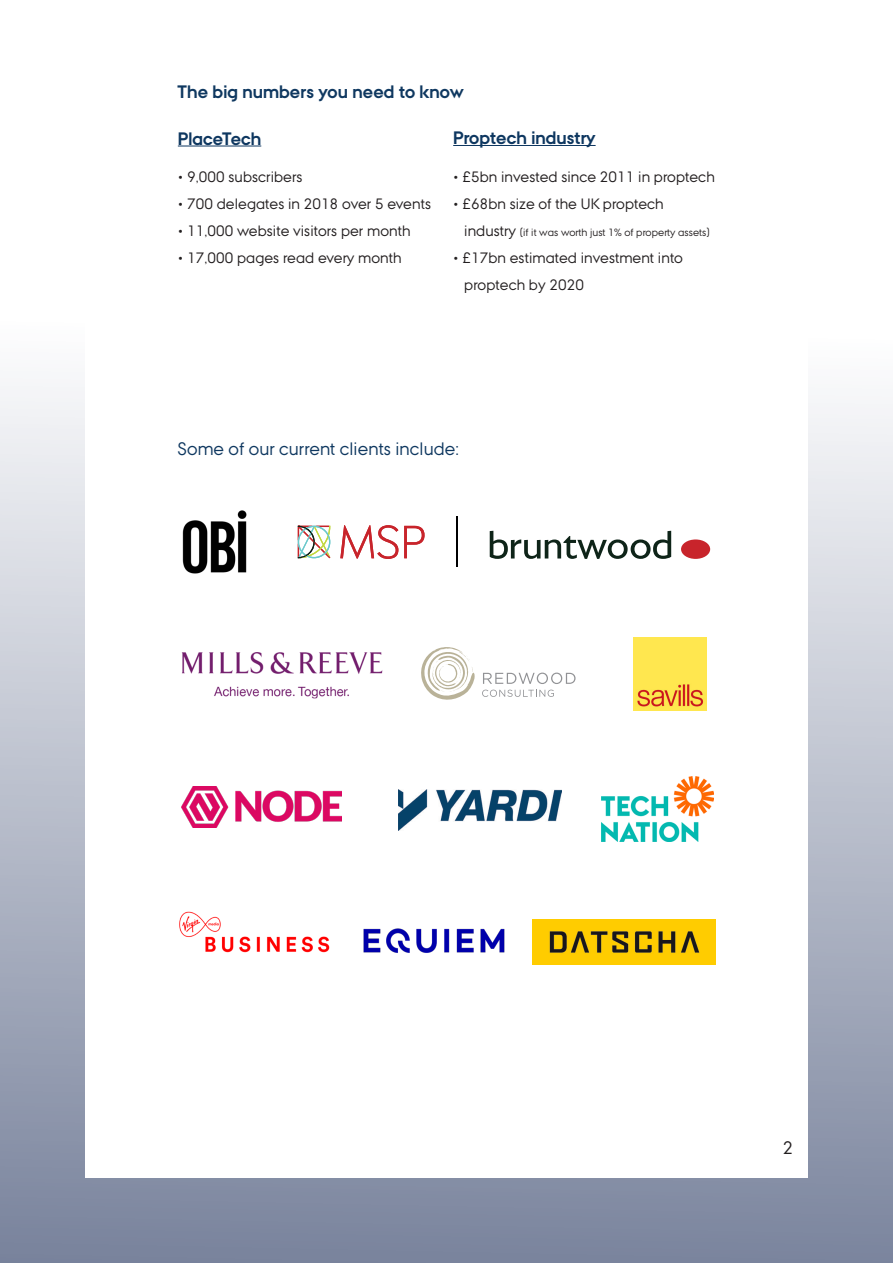
<style>
.page{position:relative;width:893px;height:1263px;background:#fff}
.page>*{position:absolute;margin:0;border:0;box-sizing:border-box;transform-origin:0 0}
.t1{font:18px "AU Passata";letter-spacing:.005em;color:#0f3860}
.t2{font:700 18px "AU Passata";letter-spacing:.005em;color:#0f3860}
.t3{font:700 18px "AU Passata";letter-spacing:.005em;color:#0e3760}
.t4{font:18px "AU Passata";color:#231f20}
.t5{font:15px/27px "AU Passata";letter-spacing:.005em;color:#231f20}
.t6{font:10.5px "AU Passata";letter-spacing:.005em;color:#231f20}
.s1{font-size:15px}
</style>
<div class="page">
<div style="left:0;top:0;width:893px;height:1263px;background:linear-gradient(to bottom,#fff,#828ba3)"></div>
<div style="left:85px;top:85px;width:723px;height:1093px;background:#fff"></div>
<hr style="left:178px;top:146px;width:83px;height:1px;background:#0e3760">
<hr style="left:453px;top:145px;width:143px;height:1px;background:#0e3760">
<svg style="left:404px;top:526px;width:20px;height:32px"></svg>
<svg style="left:340px;top:525px;width:58px;height:34px"></svg>
<svg style="left:298px;top:526px;width:32px;height:32px"></svg>
<hr style="left:456px;top:517px;width:2px;height:50px;background:#000001">
<div style="left:681px;top:539px;width:29px;height:20px;background:#c8242b;border-radius:50%"></div>
<svg style="left:490px;top:531px;width:181px;height:28px"></svg>
<svg style="left:483px;top:673px;width:93px;height:11px"></svg>
<svg style="left:482px;top:690px;width:72px;height:7px"></svg>
<svg style="left:421px;top:647px;width:54px;height:53px"></svg>
<img style="left:181px;top:652px;width:202px;height:47px">
<img style="left:182px;top:510px;width:65px;height:64px">
<img style="left:398px;top:790px;width:164px;height:40px">
<img style="left:532px;top:919px;width:183px;height:46px">
<img style="left:363px;top:928px;width:142px;height:25px">
<img style="left:182px;top:787px;width:160px;height:41px">
<img style="left:634px;top:638px;width:73px;height:73px">
<img style="left:179px;top:911px;width:151px;height:42px">
<img style="left:602px;top:776px;width:112px;height:66px">
<p class="t2" style="left:178px;top:81px;width:288px">The big numbers you need to know</p>
<p class="t3" style="left:178px;top:128px;width:85px">PlaceTech</p>
<p class="t5" style="left:178px;top:163px;width:126px">• 9,000 subscribers</p>
<p class="t5" style="left:178px;top:190px;width:255px">• 700 delegates in 2018 over 5 events</p>
<p class="t5" style="left:178px;top:217px;width:234px">• 11,000 website visitors per month</p>
<p class="t5" style="left:178px;top:244px;width:225px">• 17,000 pages read every month</p>
<p class="t3" style="left:453px;top:127px;width:144px">Proptech industry</p>
<p class="t5" style="left:453px;top:163px;width:263px">• £5bn invested since 2011 in proptech</p>
<p class="t5" style="left:453px;top:190px;width:212px">• £68bn size of the UK proptech</p>
<p class="t6" style="left:464px;top:226px;width:247px"><span class="s1">industry</span> (if it was worth just 1% of property assets)</p>
<p class="t5" style="left:464px;top:244px;width:220px;text-indent:-11px">• £17bn estimated investment into proptech by 2020</p>
<p class="t1" style="left:178px;top:438px;width:283px">Some of our current clients include:</p>
<p class="t4" style="left:783px;top:1137px;width:12px">2</p>
</div>
